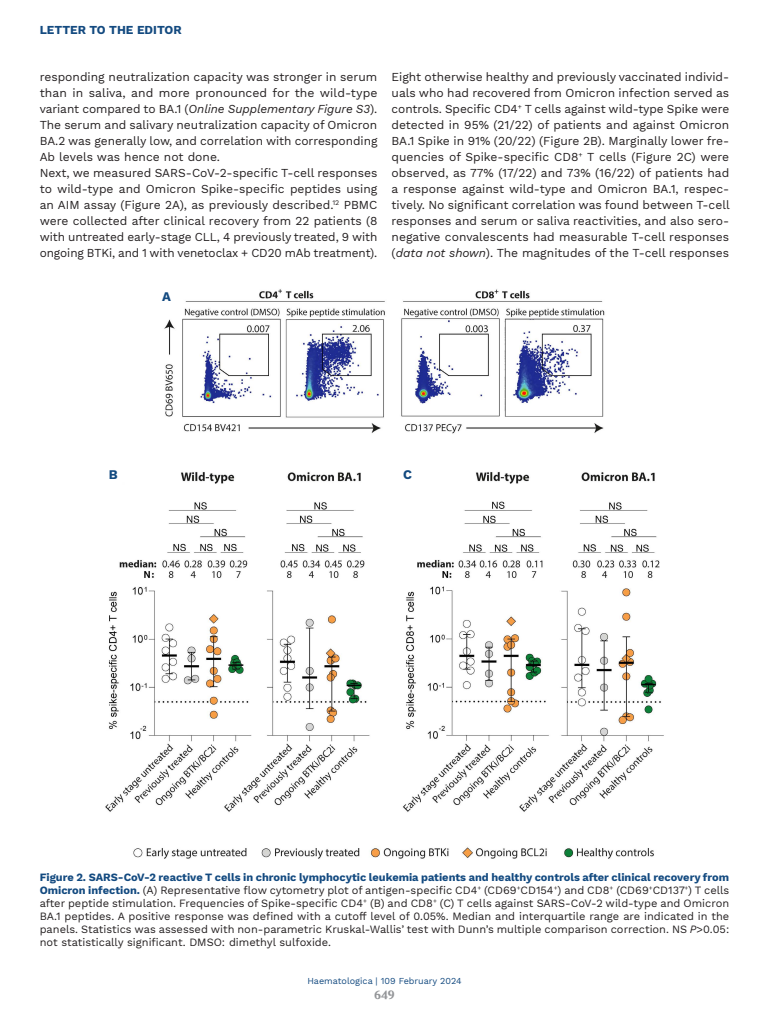
<style>
.page{position:relative;width:769px;height:1024px;background:#fff}
.page>*{position:absolute;margin:0;border:0;box-sizing:border-box;transform-origin:0 0}
.LETTERE_Figure{font:700 13px "Work Sans";color:#134a80}
.TESTO{font:12px/16px "Work Sans";letter-spacing:-.005em;color:#231f20;text-align:justify}
.t1{font:700 12px "Work Sans";color:#134a80}
.t2{font:700 12px "Volkhov";color:#939598}
.DIDA_Figura{font:11px/13px "Work Sans";color:#231f20;text-align:justify}
.t3{font:9px "Work Sans";color:#134a80}
.s1{font-style:italic}
.s2{font-weight:700;color:#134a80}
</style>
<div class="page">
<img style="left:105px;top:289px;width:559px;height:570px">
<p class="t1" style="left:40px;top:23px;width:143px">LETTER TO THE EDITOR</p>
<p class="TESTO" style="left:40px;top:70px;width:339px">responding neutralization capacity was stronger in serum than in saliva, and more pronounced for the wild-type variant compared to BA.1 (<span class="s1">Online Supplementary Figure S3</span>).<br>The serum and salivary neutralization capacity of Omicron BA.2 was generally low, and correlation with corresponding Ab levels was hence not done.</p>
<p class="TESTO" style="left:40px;top:166px;width:339px">Next, we measured SARS-CoV-2-specific T-cell responses to wild-type and Omicron Spike-specific peptides using an AIM assay (Figure 2A), as previously described.<sup>12</sup> PBMC were collected after clinical recovery from 22 patients (8 with untreated early-stage CLL, 4 previously treated, 9 with ongoing BTKi, and 1 with venetoclax + CD20 mAb treatment).</p>
<p class="LETTERE_Figure" style="left:162px;top:289px;width:10px">A</p>
<p class="TESTO" style="left:391px;top:70px;width:339px">Eight otherwise healthy and previously vaccinated individ&shy;uals who had recovered from Omicron infection served as controls. Specific CD4<sup>+</sup> T cells against wild-type Spike were detected in 95% (21/22) of patients and against Omicron BA.1 Spike in 91% (20/22) (Figure 2B). Marginally lower fre&shy;quencies of Spike-specific CD8<sup>+</sup> T cells (Figure 2C) were observed, as 77% (17/22) and 73% (16/22) of patients had a response against wild-type and Omicron BA.1, respec&shy;tively. No significant correlation was found between T-cell responses and serum or saliva reactivities, and also sero&shy;negative convalescents had measurable T-cell responses (<span class="s1">data not shown</span>). The magnitudes of the T-cell responses</p>
<p class="LETTERE_Figure" style="left:109px;top:467px;width:10px">B</p>
<p class="LETTERE_Figure" style="left:403px;top:467px;width:10px">C</p>
<p class="DIDA_Figura" style="left:40px;top:870px;width:690px"><span class="s2">Figure 2. SARS-CoV-2 reactive T cells in chronic lymphocytic leukemia patients and healthy controls after clinical recovery from Omicron infection.</span> (A) Representative flow cytometry plot of antigen-specific CD4<sup>+</sup> (CD69<sup>+</sup>CD154<sup>+</sup>) and CD8<sup>+</sup> (CD69<sup>+</sup>CD137<sup>+</sup>) T cells after peptide stimulation. Frequencies of Spike-specific CD4<sup>+</sup> (B) and CD8<sup>+</sup> (C) T cells against SARS-CoV-2 wild-type and Omicron BA.1 peptides. A positive response was defined with a cutoff level of 0.05%. Median and interquartile range are indicated in the panels. Statistics was assessed with non-parametric Kruskal-Wallis’ test with Dunn’s multiple comparison correction. NS <span class="s1">P</span>&gt;0.05: not statistically significant. DMSO: dimethyl sulfoxide.</p>
<p class="t3" style="left:307px;top:975px;width:156px">Haematologica | 109 February 2024</p>
<p class="t2" style="left:374px;top:987px;width:22px">649</p>
</div>
